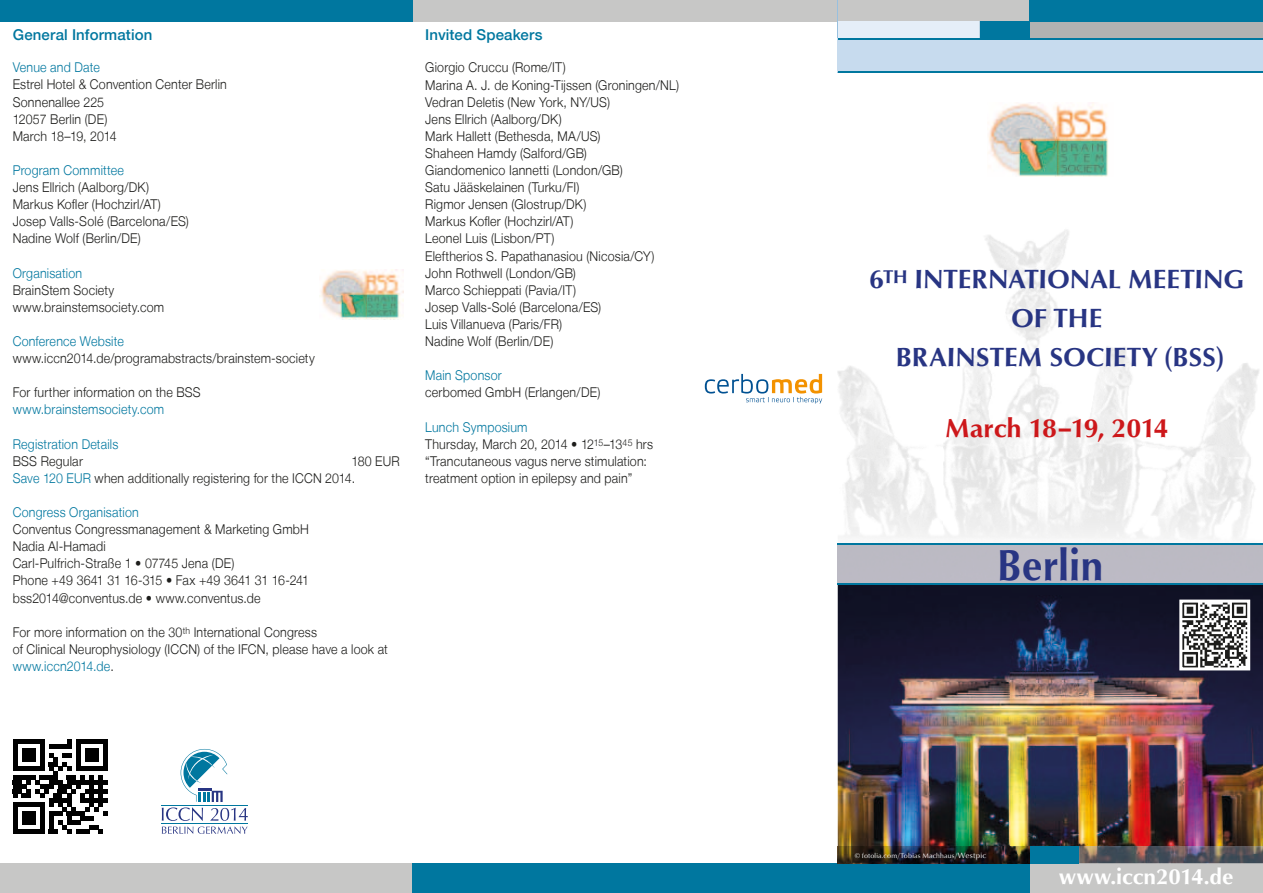
<style>
.page{position:relative;width:1263px;height:893px;background:#fff}
.page>*{position:absolute;margin:0;border:0;box-sizing:border-box;transform-origin:0 0}
.t1{font:700 44.55px "Opus";letter-spacing:.005em;color:#283583;scale:.92 1}
.t2{font:700 27px/39px "Opus";letter-spacing:-.005em;color:#283583;text-align:center}
.t3{font:700 27px "Opus";letter-spacing:-.01em;color:#cd171a}
.t4{font:700 22.5px "Opus";letter-spacing:-.005em;color:#fff}
.t5{font:500 15px "Helvetica Neue LT";letter-spacing:.01em;color:#00779f}
.t6{font:300 13.5px/17.1px "Helvetica Neue LT";letter-spacing:.015em;color:#1d1d1b;scale:.92 1}
.t7{font:300 13.5px "Helvetica Neue LT";letter-spacing:.015em;color:#00779f;scale:.92 1}
.t8{font:7.05px "Opus";letter-spacing:.02em;color:#fff}
.s1{color:#00779f}
.s2{font-size:7.8px}
</style>
<div class="page">
<div style="left:0;top:863px;width:412px;height:30px;background:#c7c7c6"></div>
<div style="left:412px;top:0;width:426px;height:21px;background:#c7c7c6"></div>
<div style="left:412px;top:863px;width:426px;height:30px;background:#00779f"></div>
<div style="left:0;top:0;width:412px;height:21px;background:#00779f"></div>
<img style="left:319px;top:270px;width:85px;height:50px">
<svg style="left:13px;top:739px;width:94px;height:95px"></svg>
<div style="left:76px;top:739px;width:31px;height:5px;background:#000"></div>
<svg style="left:705px;top:374px;width:117px;height:30px"></svg>
<div style="left:1029px;top:21px;width:234px;height:17px;background:#b2b2b2"></div>
<div style="left:838px;top:0;width:206px;height:21px;background:#c7c7c6"></div>
<div style="left:979px;top:21px;width:50px;height:17px;background:#00779f"></div>
<div style="left:838px;top:21px;width:141px;height:17px;background:#e5eef8"></div>
<svg style="left:979px;top:21px;width:1px;height:17px"></svg>
<div style="left:1029px;top:0;width:234px;height:21px;background:#00779f"></div>
<img style="left:838px;top:230px;width:421px;height:228px">
<img style="left:838px;top:458px;width:106px;height:86px">
<img style="left:944px;top:458px;width:319px;height:86px">
<div style="left:838px;top:39px;width:425px;height:33px;background:#c7dbee"></div>
<hr style="left:838px;top:71px;width:425px;height:1px;background:#00779f">
<hr style="left:838px;top:38px;width:425px;height:1px;background:#00779f">
<img style="left:838px;top:584px;width:425px;height:279px">
<div style="left:1029px;top:863px;width:234px;height:30px;background:#c7c7c6"></div>
<div style="left:837px;top:863px;width:192px;height:30px;background:#00779f"></div>
<div style="left:1029px;top:846px;width:50px;height:17px;background:#00779f"></div>
<svg style="left:837px;top:846px;width:1px;height:17px"></svg>
<hr style="left:838px;top:583px;width:425px;height:1px;background:#00779f">
<hr style="left:838px;top:544px;width:425px;height:1px;background:#00779f">
<svg style="left:1179px;top:600px;width:71px;height:70px"></svg>
<img style="left:988px;top:102px;width:121px;height:75px">
<hr style="left:161px;top:805px;width:86px;height:1px;background:#00779f">
<hr style="left:161px;top:823px;width:86px;height:1px;background:#00779f">
<svg style="left:162px;top:749px;width:86px;height:85px"></svg>
<p class="t5" style="left:13px;top:26px;width:141px">General Information</p>
<p class="t5" style="left:425px;top:26px;width:119px">Invited Speakers</p>
<p class="t7" style="left:13px;top:59px;width:96px">Venue and Date</p>
<p class="t6" style="left:13px;top:76px;width:234px">Estrel Hotel &amp; Convention Center Berlin<br>Sonnenallee 225<br>12057 Berlin (DE)<br>March 18–19, 2014</p>
<p class="t7" style="left:13px;top:162px;width:122px">Program Committee</p>
<p class="t6" style="left:13px;top:178px;width:193px">Jens Ellrich (Aalborg/DK)<br>Markus Kofler (Hochzirl/AT)<br>Josep Valls-Solé (Barcelona/ES)<br>Nadine Wolf (Berlin/DE)</p>
<p class="t7" style="left:13px;top:265px;width:77px">Organisation</p>
<p class="t6" style="left:13px;top:281px;width:166px">BrainStem Society www.brainstemsociety.com</p>
<p class="t7" style="left:13px;top:333px;width:122px">Conference Website</p>
<p class="t6" style="left:13px;top:349px;width:330px">www.iccn2014.de/programabstracts/brainstem-society</p>
<p class="t6" style="left:13px;top:384px;width:206px">For further information on the BSS</p>
<p class="t7" style="left:13px;top:401px;width:166px">www.brainstemsociety.com</p>
<p class="t7" style="left:13px;top:436px;width:116px">Registration Details</p>
<p class="t6" style="left:13px;top:452px;width:78px">BSS Regular</p>
<p class="t6" style="left:425px;top:59px;width:277px">Giorgio Cruccu (Rome/IT)<br>Marina A. J. de Koning-Tijssen (Groningen/NL)<br>Vedran Deletis (New York, NY/US)<br>Jens Ellrich (Aalborg/DK)<br>Mark Hallett (Bethesda, MA/US)<br>Shaheen Hamdy (Salford/GB)<br>Giandomenico Iannetti (London/GB)<br>Satu Jääskelainen (Turku/FI)<br>Rigmor Jensen (Glostrup/DK)<br>Markus Kofler (Hochzirl/AT)<br>Leonel Luis (Lisbon/PT)<br>Eleftherios S. Papathanasiou (Nicosia/CY)<br>John Rothwell (London/GB)<br>Marco Schieppati (Pavia/IT)<br>Josep Valls-Solé (Barcelona/ES)<br>Luis Villanueva (Paris/FR)<br>Nadine Wolf (Berlin/DE)</p>
<p class="t7" style="left:425px;top:367px;width:85px">Main Sponsor</p>
<p class="t6" style="left:425px;top:384px;width:192px">cerbomed GmbH (Erlangen/DE)</p>
<p class="t6" style="left:425px;top:418px;width:249px"><span class="s1">Lunch Symposium<br></span>Thursday, March 20, 2014 • 12<sup>15</sup>–13<sup>45</sup> hrs “Trancutaneous vagus nerve stimulation: treatment option in epilepsy and pain”</p>
<p class="t6" style="left:13px;top:452px;width:422px;text-indent:339px">180 EUR<br><span class="s1">Save 120 EUR</span> when additionally registering for the ICCN 2014.</p>
<p class="t7" style="left:13px;top:504px;width:138px">Congress Organisation</p>
<p class="t6" style="left:13px;top:520px;width:324px">Conventus Congressmanagement &amp; Marketing GmbH Nadia Al-Hamadi<br>Carl-Pulfrich-Straße 1 • 07745 Jena (DE)<br>Phone +49 3641 31 16-315 • Fax +49 3641 31 16-241 bss2014@conventus.de • www.conventus.de</p>
<p class="t6" style="left:13px;top:623px;width:409px">For more information on the 30<sup>th</sup> International Congress<br>of Clinical Neurophysiology (ICCN) of the IFCN, please have a look at <span class="s1">www.iccn2014.de</span>.</p>
<h2 class="t2" style="left:869px;top:260px;width:377px">6<sup>TH</sup> INTERNATIONAL MEETING<br>OF THE<br>BRAINSTEM SOCIETY (BSS)</h2>
<h2 class="t3" style="left:945px;top:412px;width:225px">March 18–19, 2014</h2>
<h1 class="t1" style="left:997px;top:540px;width:117px">Berlin</h1>
<p class="t8" style="left:855px;top:851px;width:133px">© fotolia.com/Tobias Machhaus/<span class="s2">Westpic</span></p>
<h3 class="t4" style="left:1059px;top:863px;width:176px">www.iccn2014.de</h3>
</div>
